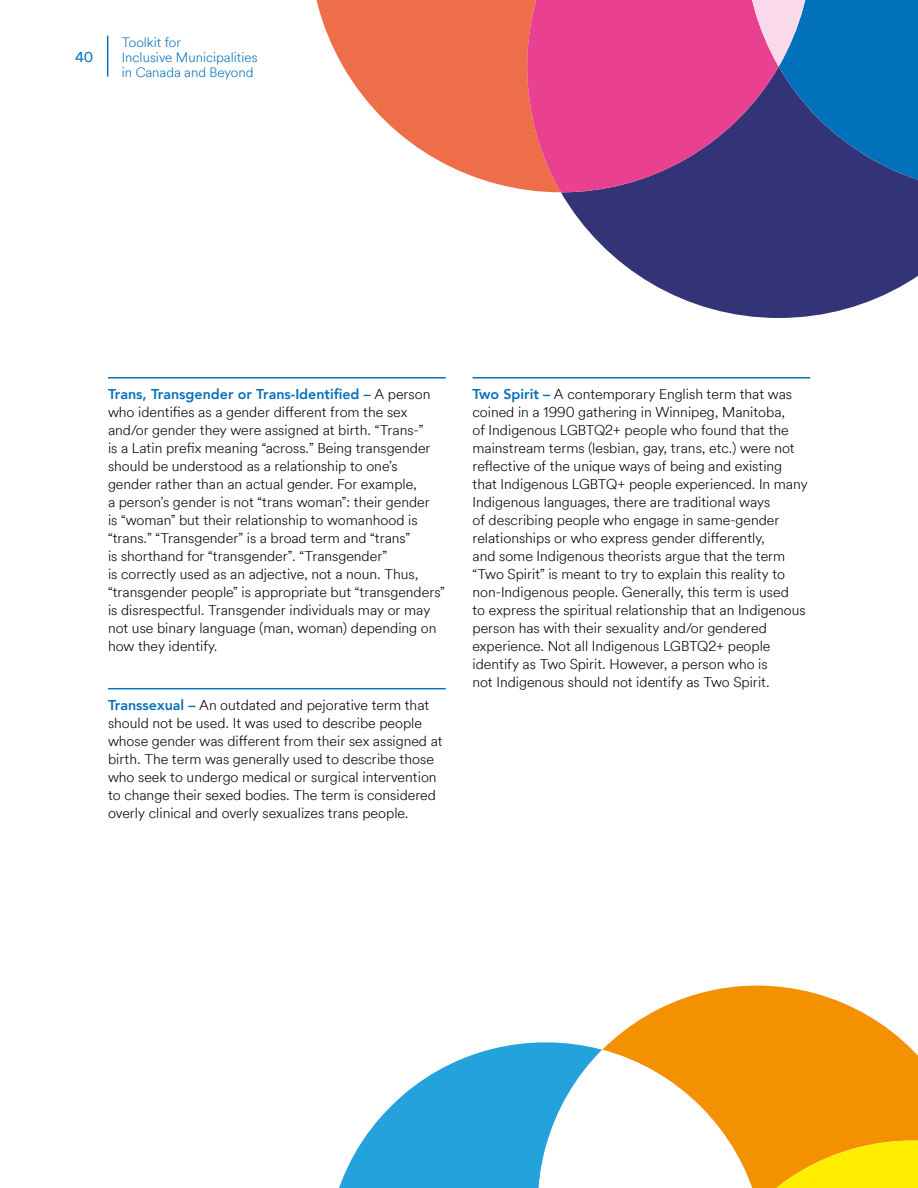
<style>
.page{position:relative;width:918px;height:1188px;background:#fff}
.page>*{position:absolute;margin:0;border:0;box-sizing:border-box;transform-origin:0 0}
.t1{font:300 14.25px/18px "Circular Air";color:#000}
.t2{font:800 14.25px "Avenir";color:#0771b9}
.t3{font:14.25px "Circular Air";color:#0771b9}
.t4{font:300 13.5px/15px "Circular Air";color:#0771b9}
.s1{font-family:"Circular Air";font-weight:300;color:#000}
.s2{font-family:"Avenir";font-weight:800;color:#0771b9}
</style>
<div class="page">
<hr style="left:107px;top:36px;width:1px;height:41px;background:#0771b9">
<hr style="left:108px;top:377px;width:338px;height:2px;background:#0771b9">
<hr style="left:108px;top:688px;width:338px;height:1px;background:#0771b9">
<hr style="left:473px;top:377px;width:337px;height:2px;background:#0771b9">
<svg style="left:561px;top:192px;width:357px;height:126px;fill:#333477"></svg>
<svg style="left:316px;top:0;width:211px;height:190px;fill:#ee6e4a"></svg>
<svg style="left:527px;top:0;width:205px;height:192px;background:#d8418b"></svg>
<svg style="left:732px;top:0;width:186px;height:192px;background:#375da2"></svg>
<svg style="left:339px;top:1042px;width:263px;height:146px;fill:#24a2dc"></svg>
<svg style="left:602px;top:985px;width:311px;height:65px;fill:#f39100"></svg>
<svg style="left:535px;top:1050px;width:383px;height:138px"></svg>
<p class="t3" style="left:75px;top:51px;width:20px">40</p>
<p class="t4" style="left:122px;top:35px;width:137px">Toolkit for<br>Inclusive Municipalities in Canada and Beyond</p>
<p class="t2" style="left:108px;top:383px;width:324px">Trans, Transgender or Trans-Identified – <span class="s1">A person</span></p>
<p class="t1" style="left:108px;top:403px;width:338px">who identifies as a gender different from the sex and/or gender they were assigned at birth. “Trans-”<br>is a Latin prefix meaning “across.” Being transgender should be understood as a relationship to one’s gender rather than an actual gender. For example,<br>a person’s gender is not “trans woman”: their gender<br>is “woman” but their relationship to womanhood is “trans.” “Transgender” is a broad term and “trans”<br>is shorthand for “transgender”. “Transgender”<br>is correctly used as an adjective, not a noun. Thus, “transgender people” is appropriate but “transgenders” is disrespectful. Transgender individuals may or may not use binary language (man, woman) depending on how they identify.</p>
<p class="t1" style="left:108px;top:696px;width:336px"><span class="s2">Transsexual –</span> An outdated and pejorative term that should not be used. It was used to describe people whose gender was different from their sex assigned at birth. The term was generally used to describe those who seek to undergo medical or surgical intervention to change their sexed bodies. The term is considered overly clinical and overly sexualizes trans people.</p>
<p class="t1" style="left:472px;top:385px;width:337px"><span class="s2">Two Spirit –</span> A contemporary English term that was coined in a 1990 gathering in Winnipeg, Manitoba,<br>of Indigenous LGBTQ2+ people who found that the mainstream terms (lesbian, gay, trans, etc.) were not reflective of the unique ways of being and existing that Indigenous LGBTQ+ people experienced. In many Indigenous languages, there are traditional ways<br>of describing people who engage in same-gender relationships or who express gender differently,<br>and some Indigenous theorists argue that the term “Two Spirit” is meant to try to explain this reality to non-Indigenous people. Generally, this term is used<br>to express the spiritual relationship that an Indigenous person has with their sexuality and/or gendered experience. Not all Indigenous LGBTQ2+ people identify as Two Spirit. However, a person who is<br>not Indigenous should not identify as Two Spirit.</p>
</div>
